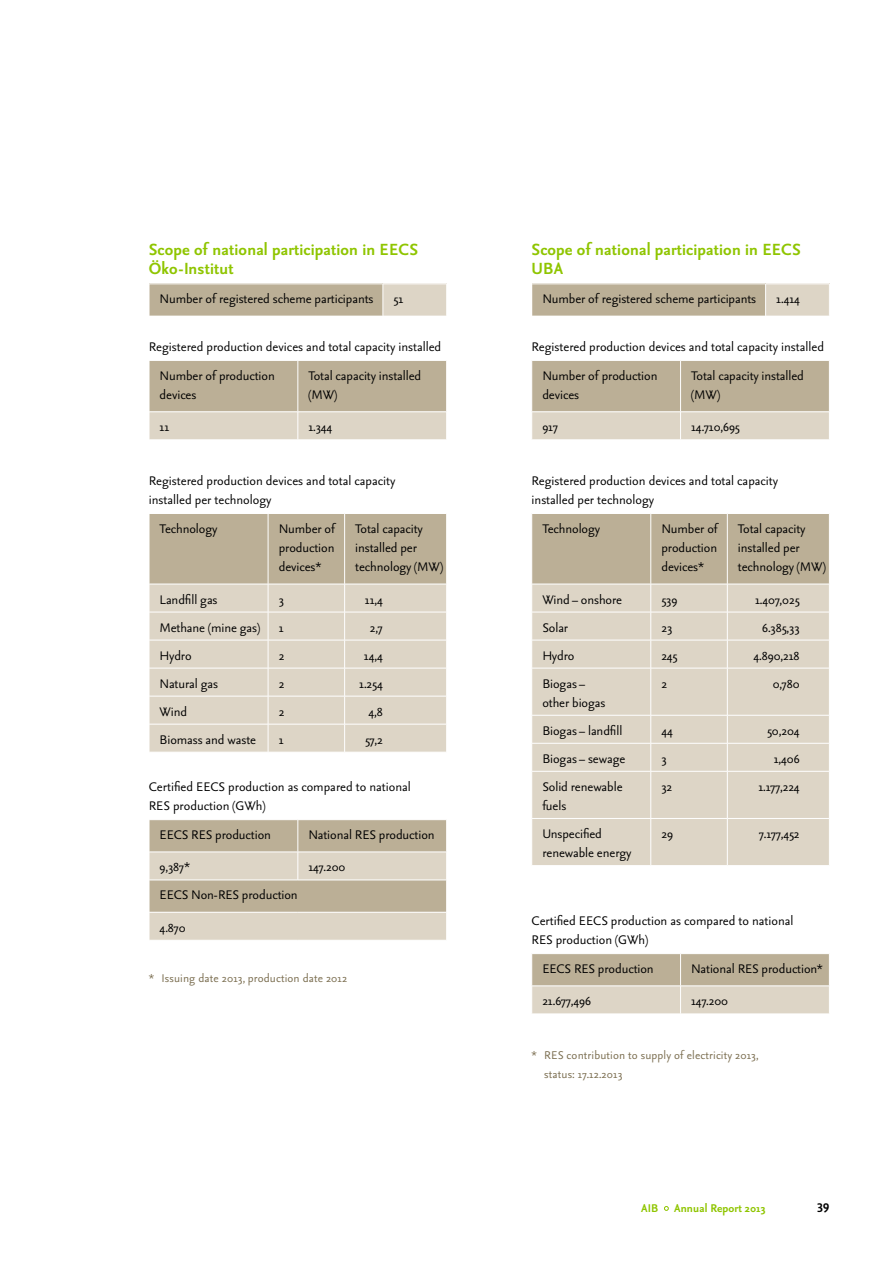
<style>
.page{position:relative;width:893px;height:1263px;background:#fff}
.page>*{position:absolute;margin:0;border:0;box-sizing:border-box;transform-origin:0 0}
.t1{font:700 19.5px/19.2px "Seria Sans";letter-spacing:.01em;color:#8fc500}
.t2{font:15px/19.2px "Seria Sans";letter-spacing:-.005em;color:#000}
.t3{font:700 15px "Seria Sans Lf";color:#000}
.t4{font:13.5px/19.2px "Seria Sans";letter-spacing:.01em;color:#7a6d4f}
.t5{font:700 13.5px "Seria Sans";letter-spacing:.01em;color:#8fc500}
</style>
<div class="page">
<svg style="left:664px;top:1206px;width:5px;height:5px"></svg>
<div style="left:149px;top:284px;width:234px;height:32px;background:#bbaf96"></div>
<div style="left:383px;top:284px;width:64px;height:32px;background:#ddd5c6"></div>
<hr style="left:149px;top:284px;width:234px;height:1px;background:#fff">
<hr style="left:149px;top:284px;width:1px;height:32px;background:#fff">
<hr style="left:383px;top:284px;width:64px;height:1px;background:#fff">
<hr style="left:383px;top:284px;width:1px;height:32px;background:#fff">
<hr style="left:446px;top:284px;width:1px;height:32px;background:#fff">
<svg style="left:149px;top:360px;width:298px;height:80px;background:#c9bfaa"></svg>
<svg style="left:149px;top:514px;width:298px;height:238px;background:#d4cbba"></svg>
<svg style="left:149px;top:820px;width:298px;height:120px;background:#ccc2af"></svg>
<div style="left:532px;top:284px;width:234px;height:32px;background:#bbaf96"></div>
<div style="left:766px;top:284px;width:63px;height:32px;background:#ddd5c6"></div>
<hr style="left:531px;top:284px;width:235px;height:1px;background:#fff">
<hr style="left:766px;top:284px;width:64px;height:1px;background:#fff">
<hr style="left:765px;top:284px;width:1px;height:32px;background:#fff">
<svg style="left:532px;top:360px;width:298px;height:80px;background:#c9bfaa"></svg>
<div style="left:532px;top:669px;width:297px;height:196px;background:#ddd5c6"></div>
<hr style="left:650px;top:668px;width:1px;height:47px;background:#fff">
<svg style="left:650px;top:716px;width:1px;height:55px"></svg>
<hr style="left:650px;top:771px;width:1px;height:47px;background:#fff">
<hr style="left:650px;top:819px;width:1px;height:46px;background:#fff">
<hr style="left:727px;top:668px;width:1px;height:47px;background:#fff">
<svg style="left:727px;top:716px;width:1px;height:55px"></svg>
<hr style="left:727px;top:771px;width:1px;height:47px;background:#fff">
<hr style="left:727px;top:819px;width:1px;height:46px;background:#fff">
<svg style="left:532px;top:514px;width:297px;height:154px;background:#cec5b2"></svg>
<hr style="left:531px;top:715px;width:120px;height:1px;background:#fff">
<hr style="left:651px;top:715px;width:76px;height:1px;background:#fff">
<hr style="left:727px;top:715px;width:103px;height:1px;background:#fff">
<hr style="left:531px;top:743px;width:120px;height:1px;background:#fff">
<hr style="left:651px;top:743px;width:76px;height:1px;background:#fff">
<hr style="left:727px;top:743px;width:103px;height:1px;background:#fff">
<hr style="left:531px;top:771px;width:120px;height:1px;background:#fff">
<hr style="left:651px;top:771px;width:76px;height:1px;background:#fff">
<hr style="left:727px;top:771px;width:103px;height:1px;background:#fff">
<hr style="left:531px;top:818px;width:120px;height:1px;background:#fff">
<hr style="left:651px;top:818px;width:76px;height:1px;background:#fff">
<hr style="left:727px;top:818px;width:103px;height:1px;background:#fff">
<svg style="left:532px;top:954px;width:297px;height:60px;background:#ccc2af"></svg>
<h1 class="t1" style="left:149px;top:241px;width:271px">Scope of national participation in EECS<br>Öko-Institut</h1>
<p class="t2" style="left:160px;top:290px;width:215px">Number of registered scheme participants</p>
<p class="t2" style="left:394px;top:290px;width:11px">51</p>
<p class="t2" style="left:160px;top:332px;width:283px;line-height:29.1px;text-indent:-11px">Registered production devices and total capacity installed<br>Number of production</p>
<p class="t2" style="left:160px;top:386px;width:38px">devices</p>
<p class="t2" style="left:308px;top:366px;width:114px">Total capacity installed (MW)</p>
<p class="t2" style="left:160px;top:418px;width:11px">11</p>
<p class="t2" style="left:308px;top:418px;width:25px">1.344</p>
<p class="t2" style="left:149px;top:471px;width:248px">Registered production devices and total capacity installed per technology</p>
<p class="t2" style="left:160px;top:520px;width:59px">Technology</p>
<p class="t2" style="left:279px;top:520px;width:58px;text-align:justify">Number of production devices*</p>
<p class="t2" style="left:355px;top:520px;width:89px">Total capacity installed per technology (MW)</p>
<p class="t2" style="left:160px;top:590px;width:59px">Landfill gas</p>
<p class="t2" style="left:279px;top:590px;width:7px">3</p>
<p class="t2" style="left:365px;top:590px;width:20px">11,4</p>
<p class="t2" style="left:160px;top:618px;width:125px">Methane (mine gas) 1</p>
<p class="t2" style="left:370px;top:618px;width:14px">2,7</p>
<p class="t2" style="left:160px;top:646px;width:34px">Hydro</p>
<p class="t2" style="left:279px;top:646px;width:7px">2</p>
<p class="t2" style="left:364px;top:646px;width:20px">14,4</p>
<p class="t2" style="left:160px;top:674px;width:60px">Natural gas</p>
<p class="t2" style="left:279px;top:674px;width:7px">2</p>
<p class="t2" style="left:359px;top:674px;width:25px">1.254</p>
<p class="t2" style="left:160px;top:702px;width:29px">Wind</p>
<p class="t2" style="left:279px;top:702px;width:7px">2</p>
<p class="t2" style="left:368px;top:702px;width:16px">4,8</p>
<p class="t2" style="left:160px;top:730px;width:98px">Biomass and waste</p>
<p class="t2" style="left:279px;top:730px;width:6px">1</p>
<p class="t2" style="left:365px;top:730px;width:19px">57,2</p>
<p class="t2" style="left:149px;top:777px;width:263px">Certified EECS production as compared to national<br>RES production (GWh)</p>
<p class="t2" style="left:160px;top:826px;width:113px">EECS RES production</p>
<p class="t2" style="left:308px;top:826px;width:128px">National RES production</p>
<p class="t2" style="left:160px;top:858px;width:32px">9,387*</p>
<p class="t2" style="left:308px;top:858px;width:38px">147.200</p>
<p class="t2" style="left:160px;top:879px;width:140px;line-height:32.2px">EECS Non-RES production<br>4.870</p>
<p class="t4" style="left:149px;top:969px;width:200px">* Issuing date 2013, production date 2012</p>
<h1 class="t1" style="left:531px;top:241px;width:271px">Scope of national participation in EECS<br>UBA</h1>
<p class="t2" style="left:542px;top:290px;width:215px">Number of registered scheme participants</p>
<p class="t2" style="left:776px;top:290px;width:25px">1.414</p>
<p class="t2" style="left:542px;top:332px;width:283px;line-height:29.1px;text-indent:-11px">Registered production devices and total capacity installed<br>Number of production</p>
<p class="t2" style="left:542px;top:386px;width:38px">devices</p>
<p class="t2" style="left:691px;top:366px;width:114px">Total capacity installed (MW)</p>
<p class="t2" style="left:542px;top:418px;width:17px">917</p>
<p class="t2" style="left:691px;top:418px;width:50px">14.710,695</p>
<p class="t2" style="left:531px;top:471px;width:248px">Registered production devices and total capacity installed per technology</p>
<p class="t2" style="left:542px;top:520px;width:59px">Technology</p>
<p class="t2" style="left:661px;top:520px;width:58px;text-align:justify">Number of production devices*</p>
<p class="t2" style="left:738px;top:520px;width:89px">Total capacity installed per technology (MW)</p>
<p class="t2" style="left:542px;top:590px;width:81px">Wind – onshore</p>
<p class="t2" style="left:661px;top:590px;width:17px">539</p>
<p class="t2" style="left:755px;top:590px;width:46px">1.407,025</p>
<p class="t2" style="left:542px;top:618px;width:27px">Solar</p>
<p class="t2" style="left:661px;top:618px;width:12px">23</p>
<p class="t2" style="left:762px;top:618px;width:39px">6.385,33</p>
<p class="t2" style="left:542px;top:646px;width:34px">Hydro</p>
<p class="t2" style="left:661px;top:646px;width:18px">245</p>
<p class="t2" style="left:754px;top:646px;width:48px">4.890,218</p>
<p class="t2" style="left:542px;top:674px;width:65px">Biogas – other biogas</p>
<p class="t2" style="left:661px;top:674px;width:7px">2</p>
<p class="t2" style="left:773px;top:674px;width:28px">0,780</p>
<p class="t2" style="left:542px;top:721px;width:82px">Biogas – landfill</p>
<p class="t2" style="left:661px;top:721px;width:13px">44</p>
<p class="t2" style="left:767px;top:721px;width:34px">50,204</p>
<p class="t2" style="left:542px;top:749px;width:85px">Biogas – sewage</p>
<p class="t2" style="left:661px;top:749px;width:7px">3</p>
<p class="t2" style="left:774px;top:749px;width:27px">1,406</p>
<p class="t2" style="left:542px;top:777px;width:82px">Solid renewable fuels</p>
<p class="t2" style="left:661px;top:777px;width:12px">32</p>
<p class="t2" style="left:758px;top:777px;width:43px">1.177,224</p>
<p class="t2" style="left:542px;top:824px;width:91px">Unspecified renewable energy</p>
<p class="t2" style="left:661px;top:824px;width:13px">29</p>
<p class="t2" style="left:759px;top:824px;width:42px">7.177,452</p>
<p class="t2" style="left:531px;top:911px;width:263px">Certified EECS production as compared to national<br>RES production (GWh)</p>
<p class="t2" style="left:542px;top:960px;width:113px">EECS RES production</p>
<p class="t2" style="left:691px;top:960px;width:133px">National RES production*</p>
<p class="t2" style="left:542px;top:992px;width:50px">21.677,496</p>
<p class="t2" style="left:691px;top:992px;width:38px">147.200</p>
<p class="t4" style="left:544px;top:1046px;width:216px;text-indent:-13px">* RES contribution to supply of electricity 2013, status: 17.12.2013</p>
<p class="t5" style="left:641px;top:1201px;width:126px">AIB Annual Report 2013</p>
<p class="t3" style="left:817px;top:1200px;width:14px">39</p>
</div>
